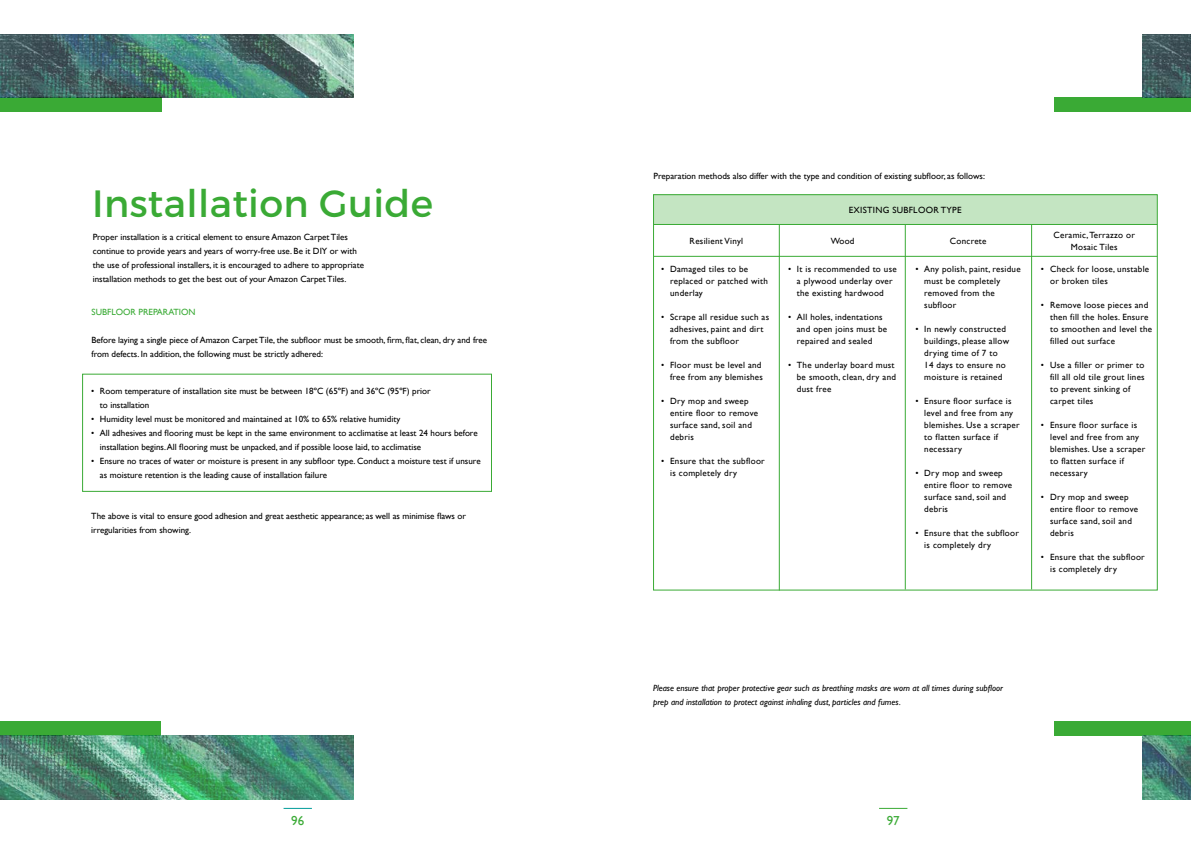
<style>
.page{position:relative;width:1191px;height:842px;background:#fff}
.page>*{position:absolute;margin:0;border:0;box-sizing:border-box;transform-origin:0 0}
.t1{font:38px "Montserrat";letter-spacing:.01em;color:#3aaa35}
.t2{font:13px "Gill Sans";color:#3aaa35}
.t3{font:9px/12px "Gill Sans";letter-spacing:.03em;color:#000}
.t4{font:9px/14px "Gill Sans";letter-spacing:.01em;color:#000}
.t5{font:italic 9px/14px "Gill Sans";color:#000}
.t6{font:9px "Gill Sans";color:#3aaa35}
</style>
<div class="page">
<svg style="left:283px;top:808px;width:29px;height:1px"></svg>
<svg style="left:879px;top:808px;width:28px;height:1px"></svg>
<div style="left:0;top:98px;width:162px;height:14px;background:#3aaa35"></div>
<div style="left:0;top:721px;width:161px;height:15px;background:#3aaa35"></div>
<div style="left:82px;top:374px;width:410px;height:118px;border:1px solid #3aaa35"></div>
<img style="left:0;top:34px;width:353px;height:64px">
<img style="left:0;top:736px;width:354px;height:63px">
<div style="left:653px;top:194px;width:504px;height:30px;background:#c4e5c2"></div>
<hr style="left:653px;top:256px;width:504px;height:1px;background:#3aaa35">
<hr style="left:653px;top:224px;width:504px;height:1px;background:#3aaa35">
<div style="left:1054px;top:98px;width:137px;height:14px;background:#3aaa35"></div>
<div style="left:1054px;top:721px;width:137px;height:15px;background:#3aaa35"></div>
<img style="left:1142px;top:34px;width:49px;height:64px">
<img style="left:1142px;top:736px;width:49px;height:63px">
<hr style="left:779px;top:225px;width:1px;height:365px;background:#3aaa35">
<hr style="left:904px;top:225px;width:1px;height:364px;background:#3aaa35">
<hr style="left:1031px;top:225px;width:1px;height:364px;background:#3aaa35">
<h1 class="t1" style="left:92px;top:180px;width:342px">Installation Guide</h1>
<p class="t4" style="left:93px;top:230px;width:273px">Proper installation is a critical element to ensure Amazon Carpet Tiles continue to provide years and years of worry-free use. Be it DIY or with the use of professional installers, it is encouraged to adhere to appropriate installation methods to get the best out of your Amazon Carpet Tiles.</p>
<p class="t6" style="left:92px;top:307px;width:106px">SUBFLOOR PREPARATION</p>
<p class="t4" style="left:92px;top:333px;width:397px">Before laying a single piece of Amazon Carpet Tile, the subfloor must be smooth, firm, flat, clean, dry and free from defects. In addition, the following must be strictly adhered:</p>
<p class="t4" style="left:91px;top:384px;width:5px">•</p>
<p class="t4" style="left:91px;top:412px;width:5px">• •</p>
<p class="t4" style="left:91px;top:454px;width:5px">•</p>
<p class="t4" style="left:100px;top:384px;width:382px">Room temperature of installation site must be between 18ºC (65ºF) and 36ºC (95ºF) prior<br>to installation<br>Humidity level must be monitored and maintained at 10% to 65% relative humidity<br>All adhesives and flooring must be kept in the same environment to acclimatise at least 24 hours before installation begins. All flooring must be unpacked, and if possible loose laid, to acclimatise<br>Ensure no traces of water or moisture is present in any subfloor type. Conduct a moisture test if unsure as moisture retention is the leading cause of installation failure</p>
<p class="t4" style="left:91px;top:508px;width:376px">The above is vital to ensure good adhesion and great aesthetic appearance; as well as minimise flaws or irregularities from showing.</p>
<p class="t4" style="left:653px;top:169px;width:333px">Preparation methods also differ with the type and condition of existing subfloor, as follows:</p>
<p class="t3" style="left:849px;top:204px;width:114px">EXISTING SUBFLOOR TYPE</p>
<p class="t3" style="left:689px;top:235px;width:55px">Resilient Vinyl</p>
<p class="t4" style="left:830px;top:234px;width:25px">Wood</p>
<p class="t3" style="left:950px;top:235px;width:38px">Concrete</p>
<p class="t3" style="left:670px;top:263px;width:99px">Damaged tiles to be replaced or patched with underlay</p>
<p class="t3" style="left:670px;top:311px;width:100px">Scrape all residue such as adhesives, paint and dirt from the subfloor</p>
<p class="t3" style="left:670px;top:359px;width:94px">Floor must be level and free from any blemishes</p>
<p class="t3" style="left:670px;top:395px;width:89px">Dry mop and sweep entire floor to remove surface sand, soil and debris</p>
<p class="t3" style="left:670px;top:455px;width:96px">Ensure that the subfloor is completely dry</p>
<p class="t4" style="left:661px;top:262px;width:5px">•</p>
<p class="t4" style="left:661px;top:310px;width:5px">•</p>
<p class="t4" style="left:661px;top:358px;width:5px">•</p>
<p class="t4" style="left:661px;top:394px;width:5px">•</p>
<p class="t4" style="left:661px;top:454px;width:5px">•</p>
<p class="t3" style="left:797px;top:263px;width:101px">It is recommended to use a plywood underlay over the existing hardwood</p>
<p class="t3" style="left:797px;top:311px;width:92px">All holes, indentations and open joins must be repaired and sealed</p>
<p class="t3" style="left:797px;top:359px;width:101px">The underlay board must be smooth, clean, dry and dust free</p>
<p class="t4" style="left:788px;top:262px;width:5px">•</p>
<p class="t4" style="left:788px;top:310px;width:5px">•</p>
<p class="t4" style="left:788px;top:358px;width:5px">•</p>
<p class="t3" style="left:924px;top:263px;width:98px">Any polish, paint, residue must be completely removed from the subfloor</p>
<p class="t3" style="left:924px;top:323px;width:86px">In newly constructed buildings, please allow drying time of 7 to<br>14 days to ensure no moisture is retained</p>
<p class="t3" style="left:924px;top:395px;width:97px">Ensure floor surface is level and free from any blemishes. Use a scraper to flatten surface if necessary</p>
<p class="t3" style="left:924px;top:467px;width:89px">Dry mop and sweep entire floor to remove surface sand, soil and debris</p>
<p class="t3" style="left:924px;top:527px;width:96px">Ensure that the subfloor is completely dry</p>
<p class="t4" style="left:915px;top:262px;width:5px">•</p>
<p class="t4" style="left:915px;top:322px;width:5px">•</p>
<p class="t4" style="left:915px;top:394px;width:5px">•</p>
<p class="t4" style="left:915px;top:466px;width:5px">•</p>
<p class="t4" style="left:915px;top:526px;width:5px">•</p>
<p class="t3" style="left:1053px;top:229px;width:83px;text-align:center">Ceramic, Terrazzo or<br>Mosaic Tiles</p>
<p class="t3" style="left:1050px;top:263px;width:101px">Check for loose, unstable or broken tiles</p>
<p class="t3" style="left:1050px;top:299px;width:104px">Remove loose pieces and then fill the holes. Ensure to smoothen and level the filled out surface</p>
<p class="t3" style="left:1050px;top:359px;width:96px">Use a filler or primer to fill all old tile grout lines to prevent sinking of carpet tiles</p>
<p class="t3" style="left:1050px;top:419px;width:97px">Ensure floor surface is level and free from any blemishes. Use a scraper to flatten surface if necessary</p>
<p class="t3" style="left:1050px;top:491px;width:89px">Dry mop and sweep entire floor to remove surface sand, soil and debris</p>
<p class="t3" style="left:1050px;top:551px;width:96px">Ensure that the subfloor is completely dry</p>
<p class="t4" style="left:1040px;top:262px;width:5px">•</p>
<p class="t4" style="left:1040px;top:298px;width:5px">•</p>
<p class="t4" style="left:1040px;top:358px;width:5px">•</p>
<p class="t4" style="left:1040px;top:418px;width:5px">•</p>
<p class="t4" style="left:1040px;top:490px;width:5px">•</p>
<p class="t4" style="left:1040px;top:550px;width:5px">•</p>
<p class="t5" style="left:653px;top:681px;width:351px">Please ensure that proper protective gear such as breathing masks are worn at all times during subfloor prep and installation to protect against inhaling dust, particles and fumes.</p>
<h2 class="t2" style="left:291px;top:813px;width:14px">96</h2>
<h2 class="t2" style="left:886px;top:813px;width:14px">97</h2>
</div>
